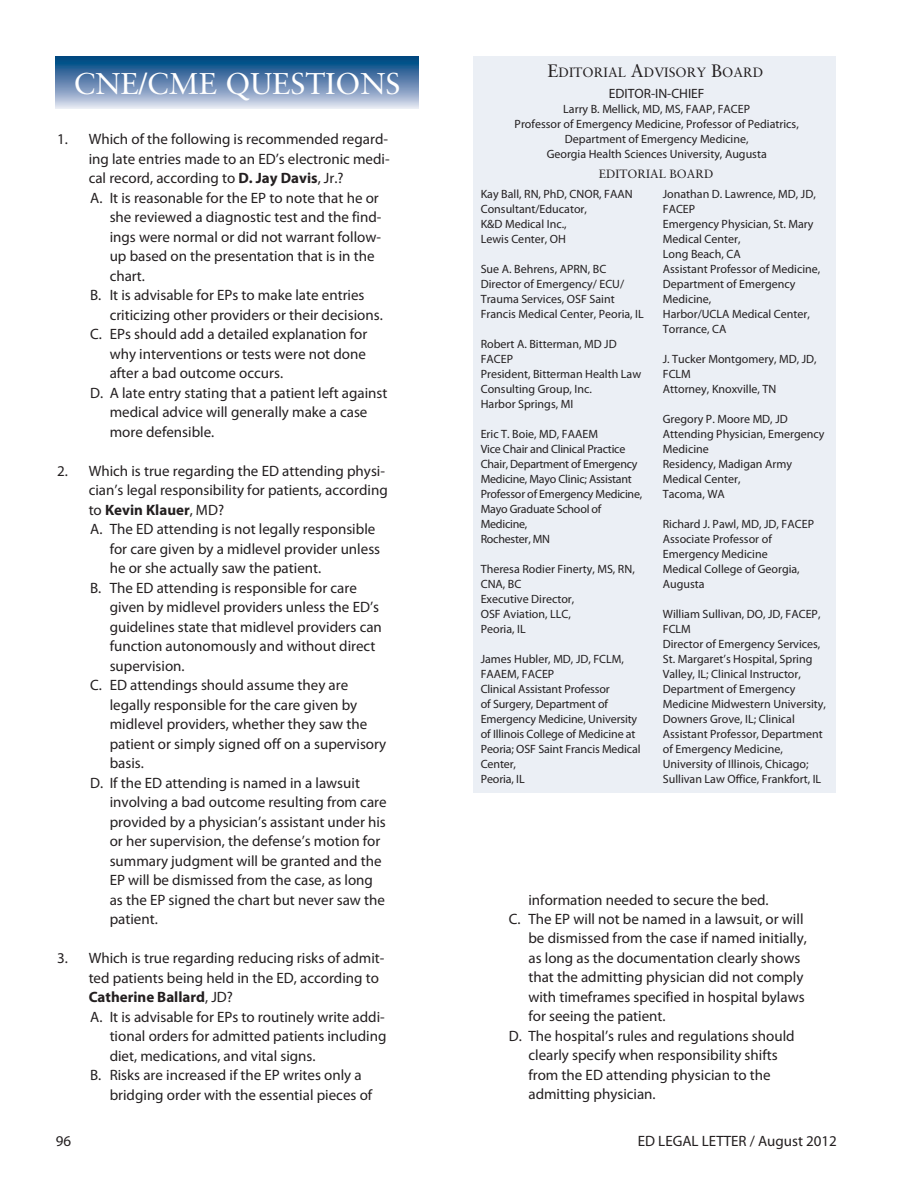
<style>
.page{position:relative;width:918px;height:1188px;background:#fff}
.page>*{position:absolute;margin:0;border:0;box-sizing:border-box;transform-origin:0 0}
.t1{font:30px "Sabon";color:#fff}
.CE_answer{font:15px/19.5px "Myriad Pro";color:#231f20}
.CE_question{font:15px/19.5px "Myriad Pro";color:#231f20}
.t2{font:13.5px "Sabon";color:#231f20}
.Body_Text{font:13.5px "Myriad Pro";color:#231f20}
.Body_Text-2{font:12px/15px "Myriad Pro";color:#231f20}
.Body_Text-3{font:12px/15px "Myriad Pro";letter-spacing:-.02em;color:#231f20}
.Body_Text-4{font:12px "Sabon";color:#231f20}
.s1{font-weight:700}
.s2{font-size:18px}
</style>
<div class="page">
<div style="left:56px;top:56px;width:363px;height:52px;background:linear-gradient(to bottom,#003979,#d7d6ea)"></div>
<div style="left:473px;top:56px;width:363px;height:736px;background:#ebeff5"></div>
<p class="t1" style="left:74px;top:65px;width:328px">CNE/CME QUESTIONS</p>
<p class="CE_question" style="left:89px;top:129px;width:303px;text-align:justify;text-indent:-31px">1. Which of the following is recommended regard&shy;ing late entries made to an ED’s electronic medi&shy;cal record, according to <span class="s1">D. Jay Davis</span>, Jr.?</p>
<p class="CE_answer" style="left:110px;top:187px;width:273px;text-indent:-20px">A. It is reasonable for the EP to note that he or she reviewed a diagnostic test and the find&shy;ings were normal or did not warrant follow&shy;up based on the presentation that is in the chart.</p>
<p class="CE_answer" style="left:110px;top:285px;width:275px;text-indent:-20px">B. It is advisable for EPs to make late entries criticizing other providers or their decisions.</p>
<p class="CE_answer" style="left:110px;top:324px;width:259px;text-align:justify;text-indent:-20px">C. EPs should add a detailed explanation for why interventions or tests were not done after a bad outcome occurs.</p>
<p class="CE_answer" style="left:110px;top:382px;width:279px;text-indent:-20px">D. A late entry stating that a patient left against medical advice will generally make a case more defensible.</p>
<p class="CE_question" style="left:89px;top:460px;width:301px;text-indent:-31px">2. Which is true regarding the ED attending physi&shy;cian’s legal responsibility for patients, according to <span class="s1">Kevin Klauer</span>, MD?</p>
<p class="CE_answer" style="left:110px;top:519px;width:272px;text-indent:-20px">A. The ED attending is not legally responsible for care given by a midlevel provider unless he or she actually saw the patient.</p>
<p class="CE_answer" style="left:110px;top:577px;width:274px;text-indent:-20px">B. The ED attending is responsible for care given by midlevel providers unless the ED’s guidelines state that midlevel providers can function autonomously and without direct supervision.</p>
<p class="CE_answer" style="left:110px;top:675px;width:278px;text-indent:-20px">C. ED attendings should assume they are legally responsible for the care given by midlevel providers, whether they saw the patient or simply signed off on a supervisory basis.</p>
<p class="CE_answer" style="left:110px;top:772px;width:278px;text-indent:-20px">D. If the ED attending is named in a lawsuit involving a bad outcome resulting from care provided by a physician’s assistant under his or her supervision, the defense’s motion for summary judgment will be granted and the EP will be dismissed from the case, as long as the EP signed the chart but never saw the patient.</p>
<p class="CE_question" style="left:89px;top:948px;width:297px;text-indent:-31px">3. Which is true regarding reducing risks of admit&shy;ted patients being held in the ED, according to<br><span class="s1">Catherine Ballard</span>, JD?</p>
<p class="CE_answer" style="left:110px;top:1006px;width:278px;text-align:justify;text-indent:-19px">A. It is advisable for EPs to routinely write addi&shy;tional orders for admitted patients including diet, medications, and vital signs.</p>
<p class="CE_answer" style="left:110px;top:1065px;width:264px;text-indent:-20px">B. Risks are increased if the EP writes only a bridging order with the essential pieces of</p>
<p class="t2" style="left:548px;top:64px;width:217px"><span class="s2">E</span>DITORIAL <span class="s2">A</span>DVISORY <span class="s2">B</span>OARD</p>
<p class="Body_Text" style="left:609px;top:86px;width:97px">EDITOR-IN-CHIEF</p>
<p class="Body_Text-2" style="left:563px;top:102px;width:188px">Larry B. Mellick, MD, MS, FAAP, FACEP</p>
<p class="Body_Text-2" style="left:515px;top:117px;width:286px;text-align:center">Professor of Emergency Medicine, Professor of Pediatrics,<br>Department of Emergency Medicine,<br>Georgia Health Sciences University, Augusta</p>
<p class="Body_Text-4" style="left:599px;top:166px;width:116px">EDITORIAL BOARD</p>
<p class="Body_Text-2" style="left:481px;top:187px;width:153px">Kay Ball, RN, PhD, CNOR, FAAN</p>
<p class="Body_Text-2" style="left:481px;top:202px;width:108px">Consultant/Educator,<br>K&amp;D Medical Inc.,<br>Lewis Center, OH</p>
<p class="Body_Text-2" style="left:481px;top:262px;width:127px">Sue A. Behrens, APRN, BC</p>
<p class="Body_Text-2" style="left:481px;top:277px;width:165px">Director of Emergency/ ECU/<br>Trauma Services, OSF Saint<br>Francis Medical Center, Peoria, IL</p>
<p class="Body_Text-2" style="left:481px;top:337px;width:137px">Robert A. Bitterman, MD JD<br>FACEP</p>
<p class="Body_Text-2" style="left:481px;top:367px;width:162px">President, Bitterman Health Law<br>Consulting Group, Inc.</p>
<p class="Body_Text-2" style="left:481px;top:397px;width:94px">Harbor Springs, MI</p>
<p class="Body_Text-3" style="left:481px;top:427px;width:163px">Eric T. Boie, MD, FAAEM<br>Vice Chair and Clinical Practice<br>Chair, Department of Emergency<br>Medicine, Mayo Clinic; Assistant<br>Professor of Emergency Medicine,<br>Mayo Graduate School of<br>Medicine,<br>Rochester, MN</p>
<p class="Body_Text-2" style="left:481px;top:562px;width:156px">Theresa Rodier Finerty, MS, RN,<br>CNA, BC<br>Executive Director,<br>OSF Aviation, LLC,</p>
<p class="Body_Text-2" style="left:481px;top:622px;width:47px">Peoria, IL</p>
<p class="Body_Text-2" style="left:481px;top:652px;width:161px">James Hubler, MD, JD, FCLM,<br>FAAEM, FACEP<br>Clinical Assistant Professor<br>of Surgery, Department of<br>Emergency Medicine, University of Illinois College of Medicine at<br>Peoria; OSF Saint Francis Medical<br>Center,<br>Peoria, IL</p>
<p class="Body_Text-2" style="left:663px;top:187px;width:159px">Jonathan D. Lawrence, MD, JD,<br>FACEP<br>Emergency Physician, St. Mary<br>Medical Center,<br>Long Beach, CA<br>Assistant Professor of Medicine,<br>Department of Emergency<br>Medicine,<br>Harbor/UCLA Medical Center,<br>Torrance, CA</p>
<p class="Body_Text-2" style="left:663px;top:352px;width:155px">J. Tucker Montgomery, MD, JD,<br>FCLM<br>Attorney, Knoxville, TN</p>
<p class="Body_Text-2" style="left:663px;top:412px;width:163px">Gregory P. Moore MD, JD<br>Attending Physician, Emergency<br>Medicine<br>Residency, Madigan Army<br>Medical Center,<br>Tacoma, WA</p>
<p class="Body_Text-2" style="left:663px;top:517px;width:153px">Richard J. Pawl, MD, JD, FACEP</p>
<p class="Body_Text-2" style="left:663px;top:532px;width:110px">Associate Professor of<br>Emergency Medicine</p>
<p class="Body_Text-2" style="left:663px;top:562px;width:138px">Medical College of Georgia,<br>Augusta</p>
<p class="Body_Text-2" style="left:663px;top:607px;width:165px">William Sullivan, DO, JD, FACEP,<br>FCLM<br>Director of Emergency Services,<br>St. Margaret’s Hospital, Spring<br>Valley, IL; Clinical Instructor,<br>Department of Emergency<br>Medicine Midwestern University,<br>Downers Grove, IL; Clinical<br>Assistant Professor, Department of Emergency Medicine,<br>University of Illinois, Chicago;<br>Sullivan Law Office, Frankfort, IL</p>
<p class="CE_answer" style="left:528px;top:889px;width:242px">information needed to secure the bed.</p>
<p class="CE_answer" style="left:528px;top:909px;width:280px;text-indent:-20px">C. The EP will not be named in a lawsuit, or will be dismissed from the case if named initially, as long as the documentation clearly shows that the admitting physician did not comply with timeframes specified in hospital bylaws for seeing the patient.</p>
<p class="CE_answer" style="left:528px;top:1026px;width:268px;text-indent:-20px">D. The hospital’s rules and regulations should clearly specify when responsibility shifts from the ED attending physician to the admitting physician.</p>
<p class="CE_answer" style="left:56px;top:1131px;width:17px">96</p>
<p class="CE_answer" style="left:638px;top:1131px;width:201px">ED LEGAL LETTER / August 2012</p>
</div>
